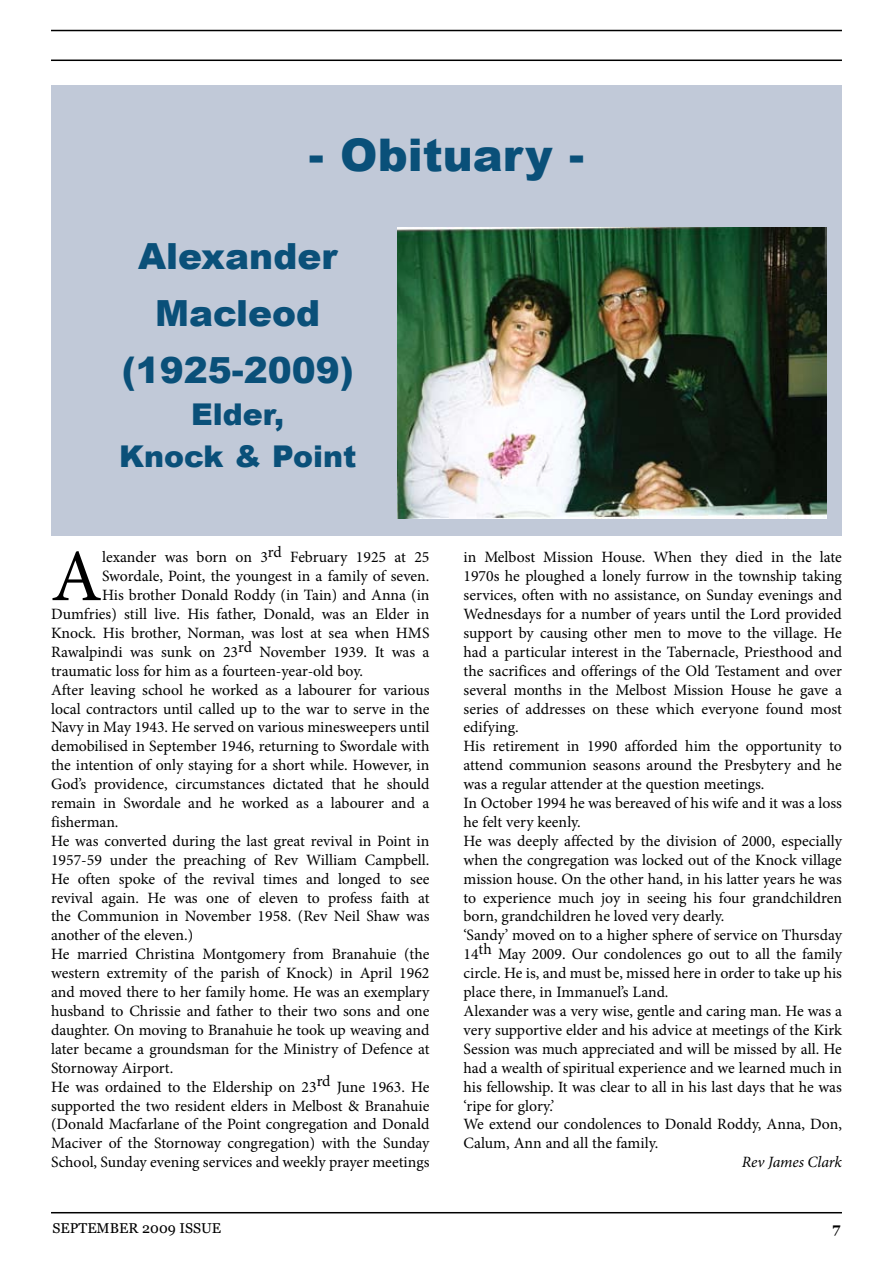
<style>
.page{position:relative;width:893px;height:1263px;background:#fff}
.page>*{position:absolute;margin:0;border:0;box-sizing:border-box;transform-origin:0 0}
.t1{font:73.95px "Minion Pro";color:#000}
.t2{font:900 45px "Arial";color:#0a5079}
.t3{font:900 36px/57px "Arial";color:#0a5079;text-align:center}
.t4{font:900 30px/42px "Arial";color:#0a5079;text-align:center}
.t5{font:15.75px/18.9px "Minion Pro";color:#000}
.t6{font:italic 15.75px "Minion Pro";letter-spacing:-.01em;color:#000}
.t7{font:14.25px "Georgia";color:#000}
.t8{font:700 14.25px "Georgia";color:#000}
</style>
<div class="page">
<hr style="left:51px;top:60px;width:791px;height:1px;background:#000">
<hr style="left:51px;top:30px;width:791px;height:1px;background:#000">
<hr style="left:51px;top:1212px;width:791px;height:1px;background:#000">
<div style="left:51px;top:85px;width:791px;height:450px;background:#c1c9d8"></div>
<img style="left:397px;top:228px;width:429px;height:290px">
<h2 class="t2" style="left:309px;top:123px;width:277px">- Obituary -</h2>
<h3 class="t3" style="left:122px;top:227px;width:234px">Alexander<br>Macleod (1925-2009)</h3>
<h3 class="t4" style="left:119px;top:393px;width:239px">Elder,<br>Knock &amp; Point</h3>
<h1 class="t1" style="left:51px;top:527px;width:53px">A</h1>
<p class="t5" style="left:102px;top:548px;width:329px">lexander was born on 3rd February 1925 at 25</p>
<p class="t5" style="left:102px;top:567px;width:329px">Swordale, Point, the youngest in a family of seven.</p>
<p class="t5" style="left:102px;top:586px;width:329px">His brother Donald Roddy (in Tain) and Anna (in</p>
<p class="t5" style="left:51px;top:605px;width:380px">Dumfries) still live. His father, Donald, was an Elder in</p>
<p class="t5" style="left:51px;top:623px;width:380px">Knock. His brother, Norman, was lost at sea when HMS</p>
<p class="t5" style="left:51px;top:642px;width:380px">Rawalpindi was sunk on 23rd November 1939. It was a</p>
<p class="t5" style="left:51px;top:661px;width:313px">traumatic loss for him as a fourteen-year-old boy.</p>
<p class="t5" style="left:51px;top:680px;width:380px">After leaving school he worked as a labourer for various</p>
<p class="t5" style="left:51px;top:699px;width:380px">local contractors until called up to the war to serve in the</p>
<p class="t5" style="left:51px;top:718px;width:380px">Navy in May 1943. He served on various minesweepers until</p>
<p class="t5" style="left:51px;top:737px;width:380px">demobilised in September 1946, returning to Swordale with</p>
<p class="t5" style="left:51px;top:756px;width:380px">the intention of only staying for a short while. However, in</p>
<p class="t5" style="left:51px;top:775px;width:380px">God’s providence, circumstances dictated that he should</p>
<p class="t5" style="left:51px;top:794px;width:380px">remain in Swordale and he worked as a labourer and a</p>
<p class="t5" style="left:51px;top:812px;width:69px">fisherman.</p>
<p class="t5" style="left:51px;top:831px;width:380px">He was converted during the last great revival in Point in</p>
<p class="t5" style="left:51px;top:850px;width:380px">1957-59 under the preaching of Rev William Campbell.</p>
<p class="t5" style="left:51px;top:869px;width:380px">He often spoke of the revival times and longed to see</p>
<p class="t5" style="left:51px;top:888px;width:380px">revival again. He was one of eleven to profess faith at</p>
<p class="t5" style="left:51px;top:907px;width:380px">the Communion in November 1958. (Rev Neil Shaw was</p>
<p class="t5" style="left:51px;top:926px;width:144px">another of the eleven.)</p>
<p class="t5" style="left:51px;top:945px;width:380px">He married Christina Montgomery from Branahuie (the</p>
<p class="t5" style="left:51px;top:964px;width:380px">western extremity of the parish of Knock) in April 1962</p>
<p class="t5" style="left:51px;top:983px;width:380px">and moved there to her family home. He was an exemplary</p>
<p class="t5" style="left:51px;top:1001px;width:380px">husband to Chrissie and father to their two sons and one</p>
<p class="t5" style="left:51px;top:1020px;width:380px">daughter. On moving to Branahuie he took up weaving and</p>
<p class="t5" style="left:51px;top:1039px;width:380px">later became a groundsman for the Ministry of Defence at</p>
<p class="t5" style="left:51px;top:1058px;width:124px">Stornoway Airport.</p>
<p class="t5" style="left:51px;top:1077px;width:380px">He was ordained to the Eldership on 23rd June 1963. He</p>
<p class="t5" style="left:51px;top:1096px;width:380px">supported the two resident elders in Melbost &amp; Branahuie</p>
<p class="t5" style="left:51px;top:1115px;width:380px">(Donald Macfarlane of the Point congregation and Donald</p>
<p class="t5" style="left:51px;top:1134px;width:380px">Maciver of the Stornoway congregation) with the Sunday</p>
<p class="t5" style="left:51px;top:1153px;width:380px">School, Sunday evening services and weekly prayer meetings</p>
<p class="t5" style="left:463px;top:548px;width:380px">in Melbost Mission House. When they died in the late 1970s he ploughed a lonely furrow in the township taking services, often with no assistance, on Sunday evenings and Wednesdays for a number of years until the Lord provided support by causing other men to move to the village. He had a particular interest in the Tabernacle, Priesthood and the sacrifices and offerings of the Old Testament and over several months in the Melbost Mission House he gave a series of addresses on these which everyone found most edifying.<br>His retirement in 1990 afforded him the opportunity to attend communion seasons around the Presbytery and he was a regular attender at the question meetings.<br>In October 1994 he was bereaved of his wife and it was a loss he felt very keenly.<br>He was deeply affected by the division of 2000, especially when the congregation was locked out of the Knock village mission house. On the other hand, in his latter years he was to experience much joy in seeing his four grandchildren born, grandchildren he loved very dearly.<br>‘Sandy’ moved on to a higher sphere of service on Thursday 14th May 2009. Our condolences go out to all the family circle. He is, and must be, missed here in order to take up his place there, in Immanuel’s Land.<br>Alexander was a very wise, gentle and caring man. He was a very supportive elder and his advice at meetings of the Kirk Session was much appreciated and will be missed by all. He had a wealth of spiritual experience and we learned much in his fellowship. It was clear to all in his last days that he was ‘ripe for glory.’<br>We extend our condolences to Donald Roddy, Anna, Don, Calum, Ann and all the family.</p>
<p class="t6" style="left:742px;top:1151px;width:102px">Rev James Clark</p>
<p class="t7" style="left:53px;top:1219px;width:170px">SEPTEMBER 2009 ISSUE</p>
<p class="t8" style="left:832px;top:1219px;width:9px">7</p>
</div>
